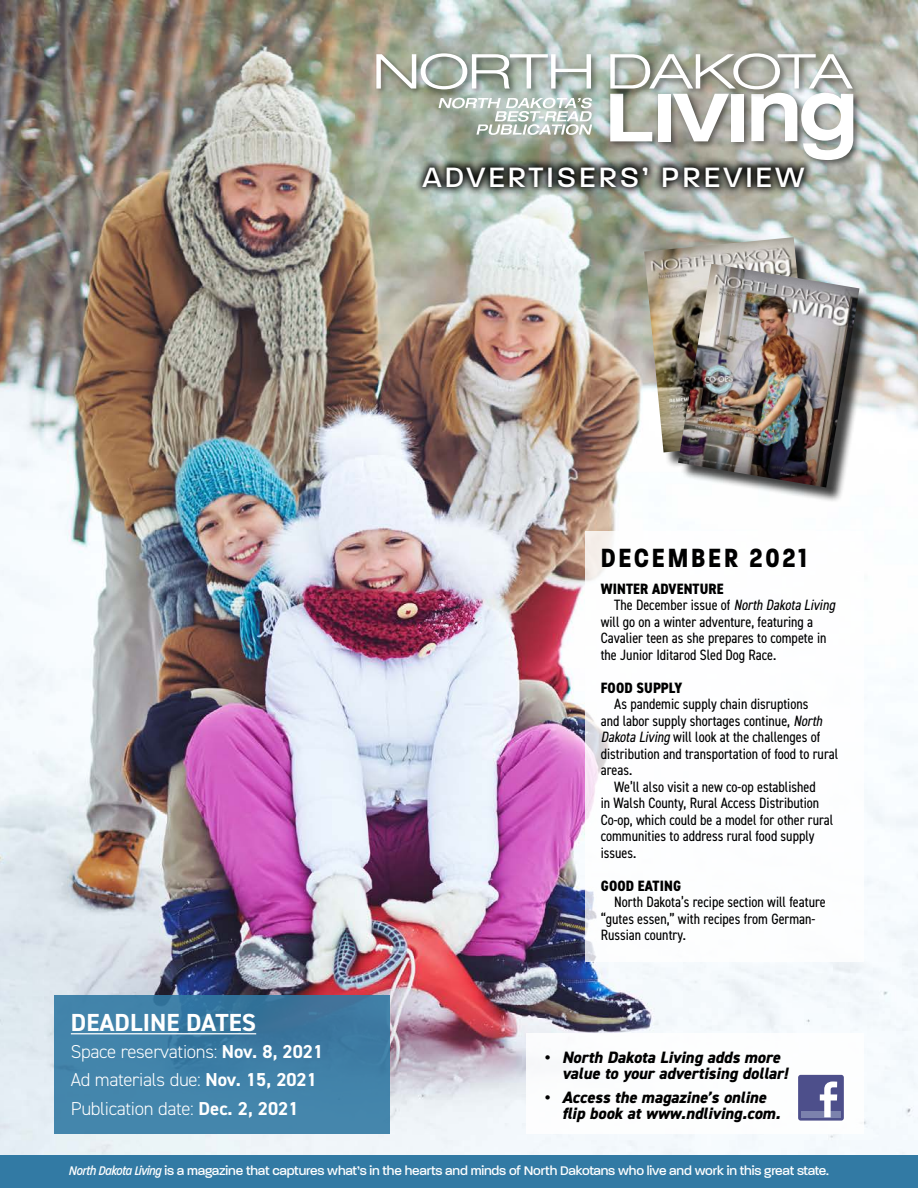
<style>
.page{position:relative;width:918px;height:1188px;background:#fff}
.page>*{position:absolute;margin:0;border:0;box-sizing:border-box;transform-origin:0 0}
.t1{font:500 30.3px "Paralucent";letter-spacing:.1em;color:#fff}
.t2{font:700 28.5px "Paralucent Condensed";letter-spacing:.1em;color:#000}
.t3{font:700 24.75px "DIN2014";letter-spacing:.005em;color:#fff}
.t4{font:300 18.75px/28.5px "DIN2014";letter-spacing:-.02em;color:#fff}
.t5{font:italic 800 16.5px/16.5px "DIN2014";color:#000}
.t6{font:condensed 15px/16.5px "DIN2014";color:#000}
.t7{font:800 condensed 15px "DIN2014";letter-spacing:.01em;color:#000}
.t8{font:500 13.5px "Paralucent";letter-spacing:-.01em;color:#fff}
.s1{font-weight:700}
.s2{font-style:italic}
.s3{font-family:"Paralucent Condensed";font-style:italic}
</style>
<div class="page">
<img style="left:0;top:0;width:918px;height:1188px">
<div style="left:526px;top:1034px;width:338px;height:100px;background:#fff"></div>
<div style="left:54px;top:996px;width:336px;height:138px;background:linear-gradient(to bottom,#3c78a0,#4588ae)"></div>
<hr style="left:71px;top:1033px;width:185px;height:1px;background:#fff">
<div style="left:1px;top:1156px;width:917px;height:32px;background:#327aa4"></div>
<div style="left:585px;top:531px;width:279px;height:431px;background:#fff"></div>
<div style="left:798px;top:1075px;width:46px;height:46px;background:#4d4f8b;border-radius:3px"></div>
<div style="left:801px;top:1111px;width:40px;height:6px;background:#7c82ad"></div>
<svg style="left:820px;top:1081px;width:17px;height:36px"></svg>
<svg style="left:414px;top:157px;width:400px;height:40px;background:#636862"></svg>
<img style="left:605px;top:100px;width:259px;height:71px">
<img style="left:375px;top:48px;width:489px;height:52px">
<svg style="left:376px;top:53px;width:215px;height:36px"></svg>
<svg style="left:610px;top:53px;width:244px;height:108px"></svg>
<svg style="left:439px;top:98px;width:153px;height:37px"></svg>
<div style="left:647px;top:239px;width:183px;height:230px;background:#000;opacity:.75"></div>
<img style="left:644px;top:237px;width:169px;height:215px">
<div style="left:681px;top:266px;width:195px;height:238px;background:#000;opacity:.75"></div>
<img style="left:678px;top:264px;width:182px;height:223px">
<h1 class="t1" style="left:423px;top:159px;width:384px">ADVERTISERS’ PREVIEW</h1>
<h2 class="t2" style="left:601px;top:541px;width:208px">DECEMBER 2021</h2>
<h3 class="t3" style="left:71px;top:1006px;width:187px">DEADLINE DATES</h3>
<p class="t4" style="left:71px;top:1037px;width:254px">Space reservations: <span class="s1">Nov. 8, 2021<br></span>Ad materials due: <span class="s1">Nov. 15, 2021<br></span>Publication date: <span class="s1">Dec. 2, 2021</span></p>
<p class="t7" style="left:601px;top:579px;width:124px">WINTER ADVENTURE</p>
<p class="t6" style="left:614px;top:596px;width:226px">The December issue of <span class="s2">North DakotaLiving</span></p>
<p class="t6" style="left:601px;top:613px;width:214px">will go on a winter adventure, featuring a</p>
<p class="t6" style="left:601px;top:629px;width:227px">Cavalier teen as she prepares to compete in</p>
<p class="t6" style="left:601px;top:646px;width:177px">the Junior Iditarod Sled Dog Race.</p>
<p class="t7" style="left:601px;top:678px;width:83px">FOOD SUPPLY</p>
<p class="t6" style="left:601px;top:695px;width:239px;text-indent:14px">As pandemic supply chain disruptions<br>and labor supply shortages continue, <span class="s2">North DakotaLiving</span> will look at the challenges of distribution and transportation of food to rural areas.</p>
<p class="t6" style="left:601px;top:778px;width:234px;text-indent:14px">We’ll also visit a new co-op established<br>in Walsh County, Rural Access Distribution Co-op, which could be a model for other rural communities to address rural food supply issues.</p>
<p class="t7" style="left:601px;top:876px;width:82px">GOOD EATING</p>
<p class="t6" style="left:601px;top:893px;width:227px;text-indent:14px">North Dakota’s recipe section will feature “gutes essen,” with recipes from German-<br>Russian country.</p>
<p class="t5" style="left:562px;top:1049px;width:227px;text-indent:-18px">• North Dakota Living adds more value to your advertising dollar!</p>
<p class="t5" style="left:562px;top:1089px;width:220px;text-indent:-18px">• Access the magazine’s online flip book at www.ndliving.com.</p>
<p class="t8" style="left:69px;top:1162px;width:761px"><span class="s3">North Dakota Living</span> is a magazine that captures what’s in the hearts and minds of North Dakotans who live and work in this great state.</p>
</div>
